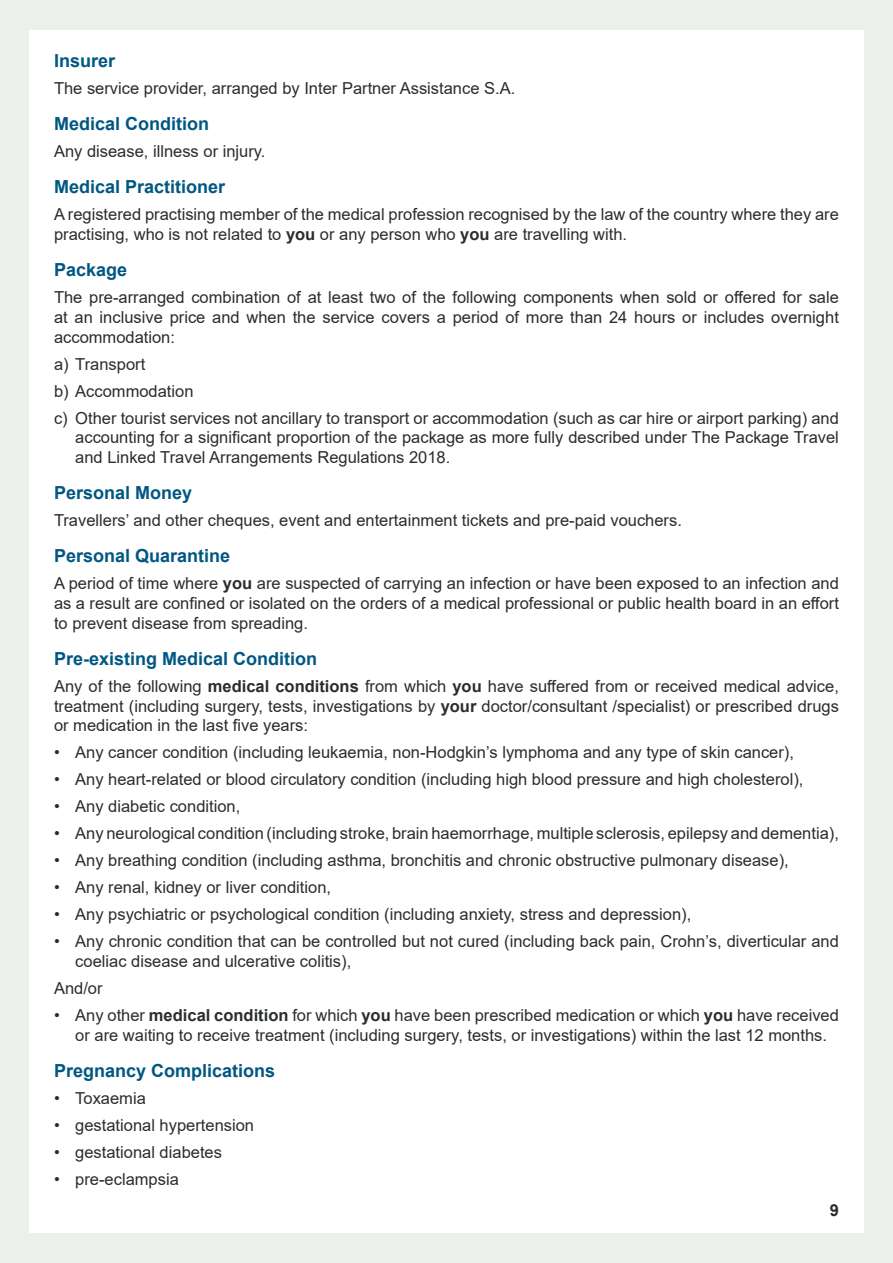
<style>
.page{position:relative;width:893px;height:1263px;background:#fff}
.page>*{position:absolute;margin:0;border:0;box-sizing:border-box;transform-origin:0 0}
.Definitions{font:700 18px "Arial";color:#005783}
.Space_-_Large{font:16.5px/19.8px "Arial";color:#292d2f;text-align:justify}
.t1{font:700 16.5px "Arial";color:#292d2f}
.s1{font-weight:700}
</style>
<div class="page">
<div style="left:865px;top:0;width:28px;height:1263px;background:#edefed"></div>
<div style="left:0;top:0;width:28px;height:1263px;background:#edefed"></div>
<div style="left:0;top:1233px;width:893px;height:30px;background:#edefed"></div>
<div style="left:0;top:0;width:893px;height:30px;background:#edefed"></div>
<p class="Definitions" style="left:54px;top:48px;width:63px">Insurer</p>
<p class="Space_-_Large" style="left:54px;top:78px;width:463px">The service provider, arranged by Inter Partner Assistance S.A.</p>
<p class="Definitions" style="left:54px;top:111px;width:157px">Medical Condition</p>
<p class="Space_-_Large" style="left:54px;top:141px;width:213px">Any disease, illness or injury.</p>
<p class="Definitions" style="left:54px;top:174px;width:173px">Medical Practitioner</p>
<p class="Space_-_Large" style="left:54px;top:204px;width:786px">A registered practising member of the medical profession recognised by the law of the country where they are practising, who is not related to <span class="s1">you</span> or any person who <span class="s1">you</span> are travelling with.</p>
<p class="Definitions" style="left:54px;top:257px;width:75px">Package</p>
<p class="Space_-_Large" style="left:54px;top:287px;width:786px">The pre-arranged combination of at least two of the following components when sold or offered for sale at an inclusive price and when the service covers a period of more than 24 hours or includes overnight accommodation:</p>
<p class="Space_-_Large" style="left:54px;top:354px;width:93px">a) Transport</p>
<p class="Space_-_Large" style="left:54px;top:381px;width:141px">b) Accommodation</p>
<p class="Space_-_Large" style="left:75px;top:408px;width:765px;text-indent:-21px">c) Other tourist services not ancillary to transport or accommodation (such as car hire or airport parking) and accounting for a significant proportion of the package as more fully described under The Package Travel and Linked Travel Arrangements Regulations 2018.</p>
<p class="Definitions" style="left:54px;top:480px;width:140px">Personal Money</p>
<p class="Space_-_Large" style="left:54px;top:510px;width:629px">Travellers’ and other cheques, event and entertainment tickets and pre-paid vouchers.</p>
<p class="Definitions" style="left:54px;top:543px;width:178px">Personal Quarantine</p>
<p class="Space_-_Large" style="left:54px;top:573px;width:786px">A period of time where <span class="s1">you</span> are suspected of carrying an infection or have been exposed to an infection and as a result are confined or isolated on the orders of a medical professional or public health board in an effort to prevent disease from spreading.</p>
<p class="Definitions" style="left:54px;top:646px;width:265px">Pre-existing Medical Condition</p>
<p class="Space_-_Large" style="left:54px;top:676px;width:786px">Any of the following <span class="s1">medical conditions</span> from which <span class="s1">you</span> have suffered from or received medical advice, treatment (including surgery, tests, investigations by <span class="s1">your</span> doctor/consultant /specialist) or prescribed drugs or medication in the last five years:</p>
<p class="Space_-_Large" style="left:54px;top:743px;width:741px">• Any cancer condition (including leukaemia, non-Hodgkin’s lymphoma and any type of skin cancer),</p>
<p class="Space_-_Large" style="left:54px;top:770px;width:751px">• Any heart-related or blood circulatory condition (including high blood pressure and high cholesterol),</p>
<p class="Space_-_Large" style="left:54px;top:797px;width:188px">• Any diabetic condition,</p>
<p class="Space_-_Large" style="left:54px;top:824px;width:786px">• Any neurological condition (including stroke, brain haemorrhage, multiple sclerosis, epilepsy and dementia),</p>
<p class="Space_-_Large" style="left:54px;top:851px;width:736px">• Any breathing condition (including asthma, bronchitis and chronic obstructive pulmonary disease),</p>
<p class="Space_-_Large" style="left:54px;top:878px;width:279px">• Any renal, kidney or liver condition,</p>
<p class="Space_-_Large" style="left:54px;top:905px;width:639px">• Any psychiatric or psychological condition (including anxiety, stress and depression),</p>
<p class="Space_-_Large" style="left:75px;top:932px;width:765px;text-indent:-21px">• Any chronic condition that can be controlled but not cured (including back pain, Crohn’s, diverticular and coeliac disease and ulcerative colitis),</p>
<p class="Space_-_Large" style="left:54px;top:978px;width:50px">And/or</p>
<p class="Space_-_Large" style="left:54px;top:1005px;width:786px;text-align:center">• Any other <span class="s1">medical condition</span> for which <span class="s1">you</span> have been prescribed medication or which <span class="s1">you</span> have received or are waiting to receive treatment (including surgery, tests, or investigations) within the last 12 months.</p>
<p class="Definitions" style="left:54px;top:1058px;width:223px">Pregnancy Complications</p>
<p class="Space_-_Large" style="left:54px;top:1088px;width:93px">• Toxaemia</p>
<p class="Space_-_Large" style="left:54px;top:1115px;width:202px">• gestational hypertension</p>
<p class="Space_-_Large" style="left:54px;top:1142px;width:170px">• gestational diabetes</p>
<p class="Space_-_Large" style="left:54px;top:1169px;width:126px">• pre-eclampsia</p>
<p class="t1" style="left:830px;top:1198px;width:11px">9</p>
</div>
